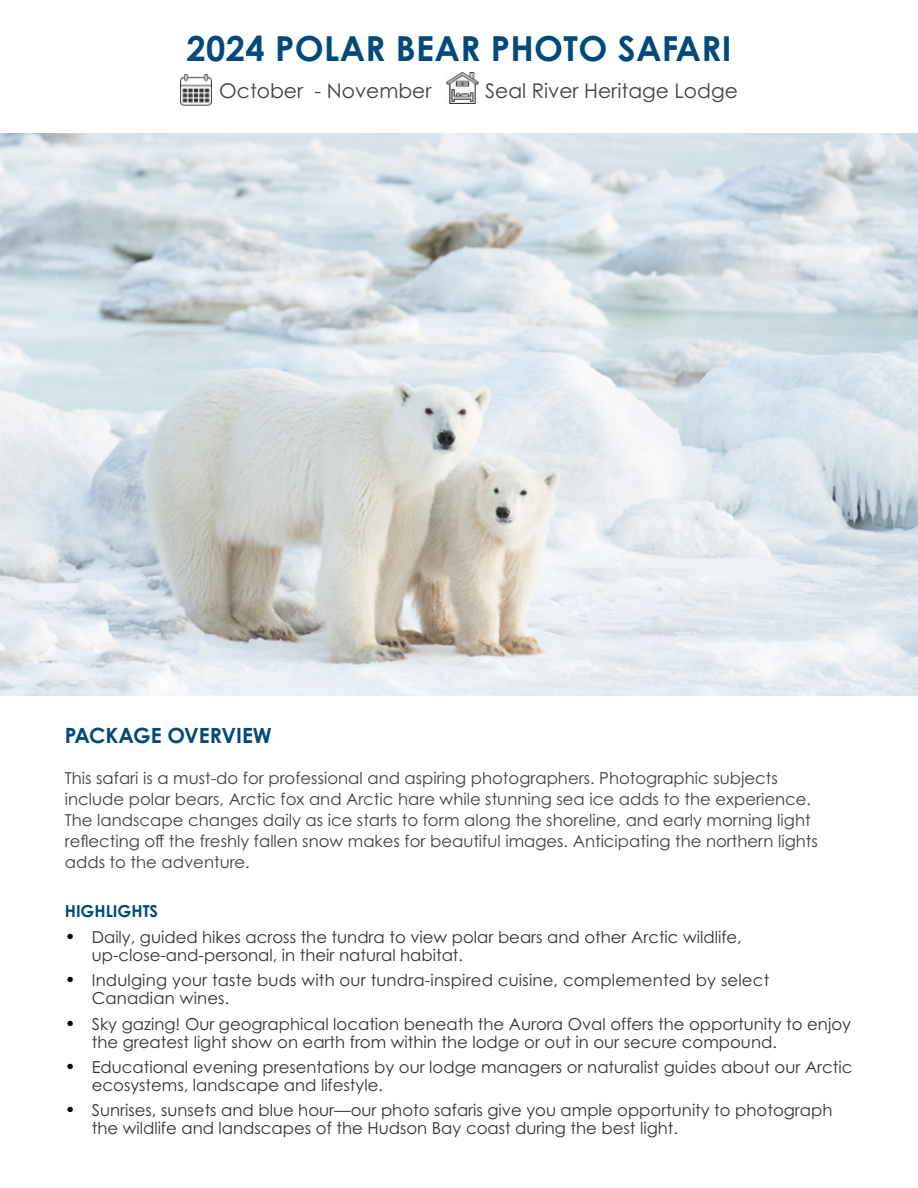
<style>
.page{position:relative;width:918px;height:1188px;background:#fff}
.page>*{position:absolute;margin:0;border:0;box-sizing:border-box;transform-origin:0 0}
.t1{font:700 34.5px "Century Gothic Pro";letter-spacing:.01em;color:#00497b}
.t2{font:700 21px "Century Gothic Pro";color:#00497b}
.t3{font:20.25px "Century Gothic Pro";color:#414042}
.t4{font:16.5px/18px "Century Gothic Pro";color:#333334}
.t5{font:16.5px/21px "Century Gothic Pro";color:#414042}
.t6{font:700 16.5px "Century Gothic Pro";color:#00497b}
.s1{font-size:18px;color:#000}
</style>
<div class="page">
<img style="left:0;top:134px;width:918px;height:562px">
<img style="left:180px;top:74px;width:32px;height:31px">
<img style="left:447px;top:73px;width:31px;height:31px">
<h1 class="t1" style="left:187px;top:27px;width:546px">2024 POLAR BEAR PHOTO SAFARI</h1>
<p class="t3" style="left:219px;top:78px;width:214px">October - November</p>
<p class="t3" style="left:485px;top:78px;width:254px">Seal River Heritage Lodge</p>
<p class="t2" style="left:65px;top:723px;width:209px">PACKAGE OVERVIEW</p>
<p class="t5" style="left:65px;top:767px;width:755px">This safari is a must-do for professional and aspiring photographers. Photographic subjects include polar bears, Arctic fox and Arctic hare while stunning sea ice adds to the experience.<br>The landscape changes daily as ice starts to form along the shoreline, and early morning light reflecting off the freshly fallen snow makes for beautiful images. Anticipating the northern lights adds to the adventure.</p>
<p class="t6" style="left:65px;top:900px;width:95px">HIGHLIGHTS</p>
<p class="t4" style="left:92px;top:928px;width:652px;text-indent:-27px"><span class="s1">•</span> Daily, guided hikes across the tundra to view polar bears and other Arctic wildlife, up-close-and-personal, in their natural habitat.</p>
<p class="t4" style="left:92px;top:971px;width:679px;text-indent:-27px"><span class="s1">•</span> Indulging your taste buds with our tundra-inspired cuisine, complemented by select<br>Canadian wines.</p>
<p class="t4" style="left:92px;top:1015px;width:761px;text-indent:-27px"><span class="s1">•</span> Sky gazing! Our geographical location beneath the Aurora Oval offers the opportunity to enjoy the greatest light show on earth from within the lodge or out in our secure compound.</p>
<p class="t4" style="left:92px;top:1058px;width:762px;text-indent:-27px"><span class="s1">•</span> Educational evening presentations by our lodge managers or naturalist guides about our Arctic ecosystems, landscape and lifestyle.</p>
<p class="t4" style="left:92px;top:1101px;width:742px;text-indent:-27px"><span class="s1">•</span> Sunrises, sunsets and blue hour—our photo safaris give you ample opportunity to photograph the wildlife and landscapes of the Hudson Bay coast during the best light.</p>
</div>
